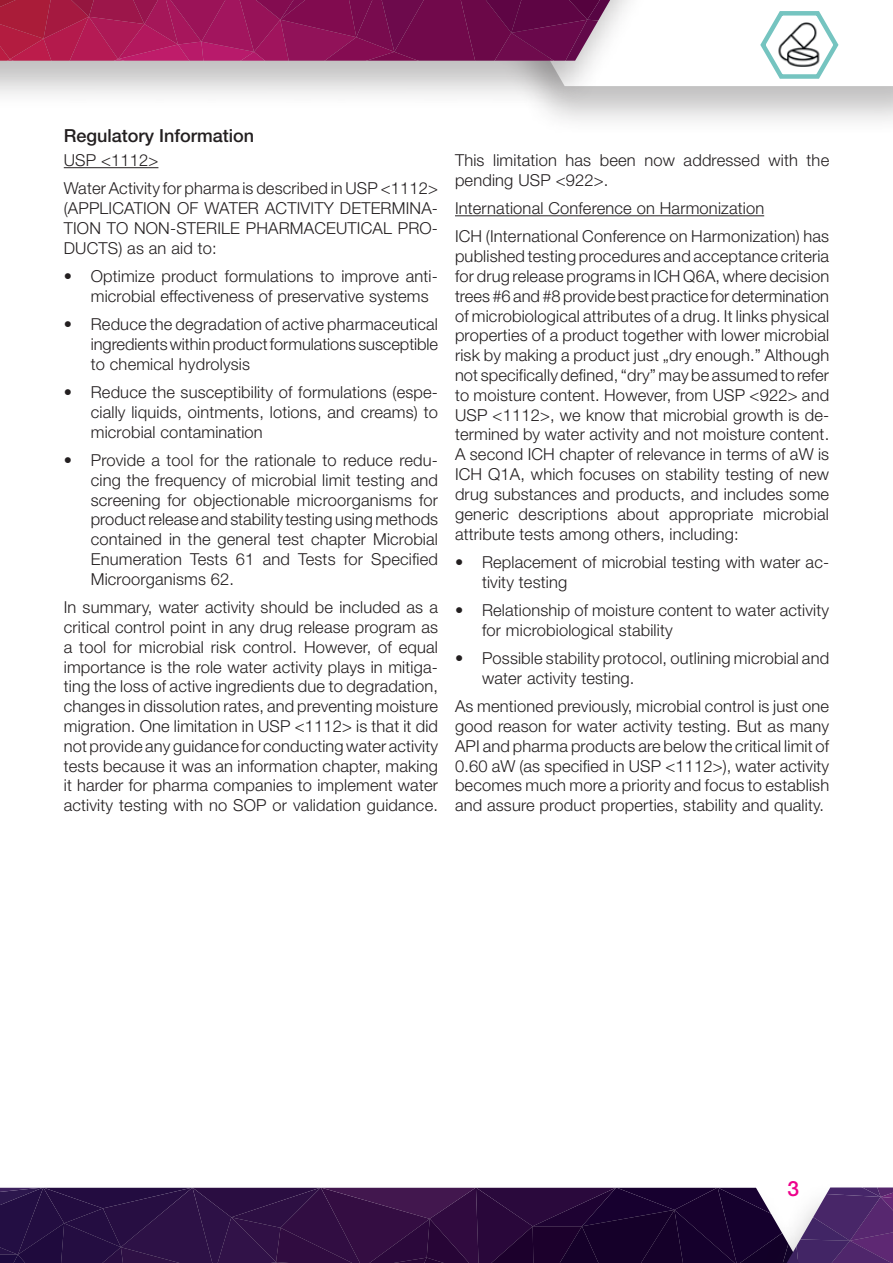
<style>
.page{position:relative;width:893px;height:1263px;background:#fff}
.page>*{position:absolute;margin:0;border:0;box-sizing:border-box;transform-origin:0 0}
.t1{font:500 21px "Helvetica Neue";color:#ed028c}
.t2{font:500 18px "Helvetica Neue";color:#231f20}
.t3{font:300 16.5px/19.8px "Helvetica Neue";letter-spacing:.01em;color:#231f20}
</style>
<div class="page">
<div style="left:356px;top:0;width:537px;height:136px;background:#231f20;opacity:.29"></div>
<div style="left:0;top:0;width:835px;height:110px;background:#231f20;opacity:.29"></div>
<svg style="left:0;top:0;width:893px;height:86px"></svg>
<svg style="left:0;top:1187px;width:893px;height:76px;background:#341849"></svg>
<hr style="left:64px;top:167px;width:94px;height:1px;background:#231f20">
<hr style="left:455px;top:215px;width:309px;height:1px;background:#231f20">
<p class="t2" style="left:64px;top:124px;width:192px">Regulatory Information</p>
<p class="t3" style="left:64px;top:146px;width:376px;line-height:28.3px">USP &lt;1112&gt;<br>Water Activity for pharma is described in USP &lt;1112&gt;</p>
<p class="t3" style="left:64px;top:198px;width:376px;text-align:justify">(APPLICATION OF WATER ACTIVITY DETERMINA-TION TO NON-STERILE PHARMACEUTICAL PRO-DUCTS) as an aid to:</p>
<p class="t3" style="left:91px;top:266px;width:349px;text-indent:-27px">• Optimize product formulations to improve anti&shy;microbial effectiveness of preservative systems</p>
<p class="t3" style="left:91px;top:314px;width:349px;text-align:justify;text-indent:-27px">• Reduce the degradation of active pharmaceutical ingredients within product formulations susceptible to chemical hydrolysis</p>
<p class="t3" style="left:91px;top:382px;width:349px;text-align:justify;text-indent:-27px">• Reduce the susceptibility of formulations (espe&shy;cially liquids, ointments, lotions, and creams) to microbial contamination</p>
<p class="t3" style="left:91px;top:450px;width:349px;text-align:justify;text-indent:-27px">• Provide a tool for the rationale to reduce redu&shy;cing the frequency of microbial limit testing and screening for objectionable microorganisms for product release and stability testing using methods contained in the general test chapter Microbial Enumeration Tests 61 and Tests for Specified Microorganisms 62.</p>
<p class="t3" style="left:64px;top:597px;width:376px;text-align:justify">In summary, water activity should be included as a critical control point in any drug release program as a tool for microbial risk control. However, of equal importance is the role water activity plays in mitiga&shy;ting the loss of active ingredients due to degradation, changes in dissolution rates, and preventing moisture migration. One limitation in USP &lt;1112&gt; is that it did not provide any guidance for conducting water activity tests because it was an information chapter, making it harder for pharma companies to implement water activity testing with no SOP or validation guidance.</p>
<p class="t3" style="left:455px;top:150px;width:376px">This limitation has been now addressed with the pending USP &lt;922&gt;.</p>
<p class="t3" style="left:455px;top:194px;width:376px;line-height:28.3px">International Conference on Harmonization<br>ICH (International Conference on Harmonization) has</p>
<p class="t3" style="left:455px;top:246px;width:376px;text-align:justify">published testing procedures and acceptance criteria for drug release programs in ICH Q6A, where decision trees #6 and #8 provide best practice for determination of microbiological attributes of a drug. It links physical properties of a product together with lower microbial risk by making a product just „dry enough.” Although not specifically defined, “dry” may be assumed to refer to moisture content. However, from USP &lt;922&gt; and USP &lt;1112&gt;, we know that microbial growth is de&shy;termined by water activity and not moisture content.<br>A second ICH chapter of relevance in terms of aW is ICH Q1A, which focuses on stability testing of new drug substances and products, and includes some generic descriptions about appropriate microbial attribute tests among others, including:</p>
<p class="t3" style="left:482px;top:552px;width:349px;text-indent:-27px">• Replacement of microbial testing with water ac&shy;tivity testing</p>
<p class="t3" style="left:482px;top:600px;width:349px;text-indent:-27px">• Relationship of moisture content to water activity for microbiological stability</p>
<p class="t3" style="left:482px;top:648px;width:349px;text-indent:-27px">• Possible stability protocol, outlining microbial and water activity testing.</p>
<p class="t3" style="left:455px;top:696px;width:376px;text-align:justify">As mentioned previously, microbial control is just one good reason for water activity testing. But as many API and pharma products are below the critical limit of 0.60 aW (as specified in USP &lt;1112&gt;), water activity becomes much more a priority and focus to establish and assure product properties, stability and quality.</p>
<p class="t1" style="left:788px;top:1176px;width:13px">3</p>
</div>
